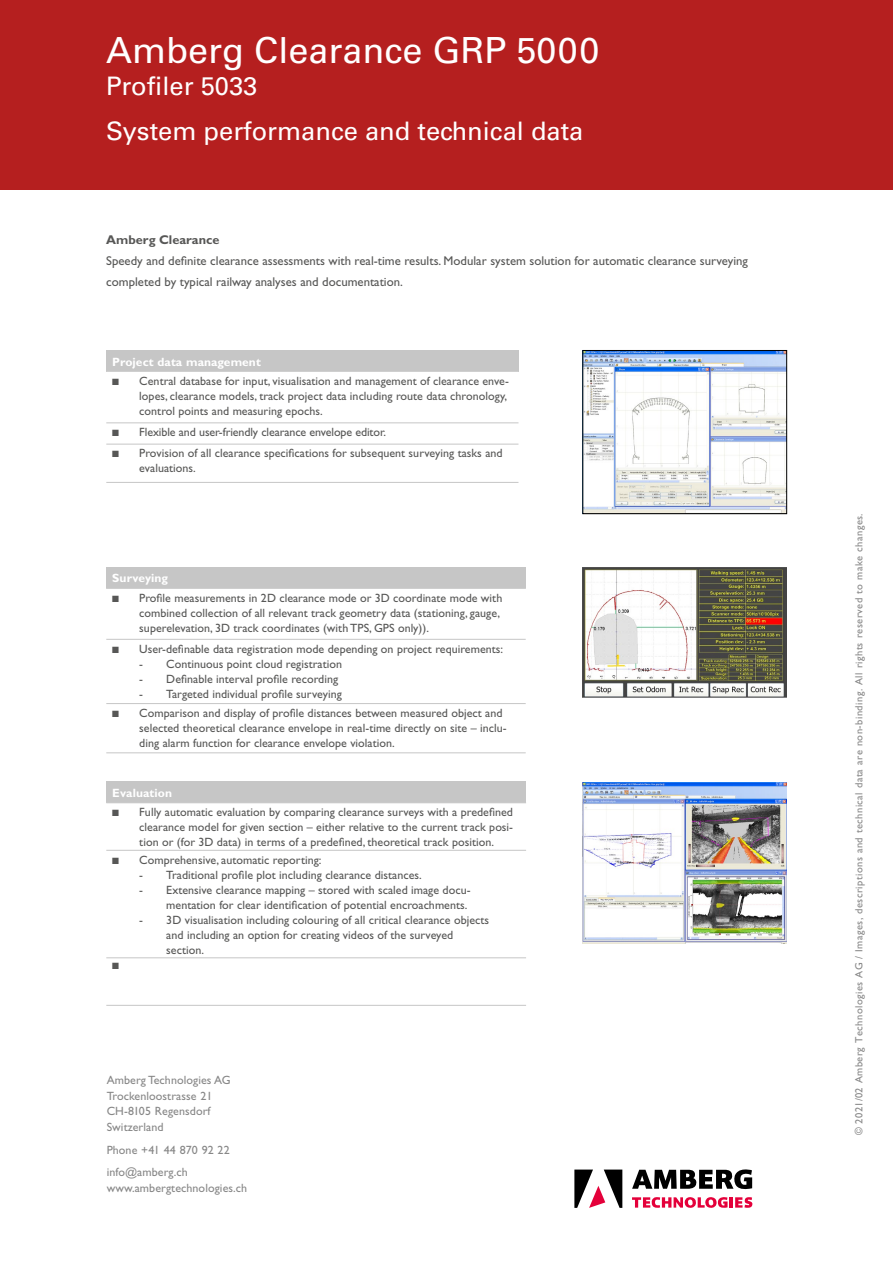
<style>
.page{position:relative;width:893px;height:1263px;background:#fff}
.page>*{position:absolute;margin:0;border:0;box-sizing:border-box;transform-origin:0 0}
.t1{font:36px "Univers";color:#fff}
.t2{font:25.5px/45px "Univers";color:#fff}
.t3{font:12.75px/21px "Gill Sans";color:#575756}
.t4{font:700 12.75px "Gill Sans";color:#575756}
.t5{font:12px/15px "Gill Sans";letter-spacing:.005em;color:#575756}
.t6{font:12px/15.8px "Gill Sans";letter-spacing:.005em;color:#878787}
.t7{font:700 12px "Gill Sans";letter-spacing:.005em;color:#fff}
.t8{font:10.5px "Gill Sans";letter-spacing:.045em;color:#878787}
.t9{font:500 9px "ITC Zapf Dingbats";color:#575756}
</style>
<div class="page">
<div style="left:0;top:0;width:893px;height:189px;background:#b51f1f"></div>
<div style="left:106px;top:567px;width:420px;height:21px;background:#c6c6c6"></div>
<svg style="left:107px;top:638px;width:418px;height:1px"></svg>
<hr style="left:106px;top:588px;width:420px;height:1px;background:#c6c6c6">
<hr style="left:106px;top:639px;width:420px;height:1px;background:#c6c6c6">
<hr style="left:106px;top:703px;width:420px;height:1px;background:#c6c6c6">
<hr style="left:106px;top:752px;width:420px;height:1px;background:#c6c6c6">
<div style="left:106px;top:351px;width:412px;height:21px;background:#c6c6c6"></div>
<svg style="left:106px;top:422px;width:412px;height:22px"></svg>
<hr style="left:106px;top:423px;width:412px;height:1px;background:#c6c6c6">
<hr style="left:106px;top:444px;width:412px;height:1px;background:#c6c6c6">
<hr style="left:106px;top:482px;width:412px;height:1px;background:#c6c6c6">
<div style="left:106px;top:782px;width:420px;height:21px;background:#c6c6c6"></div>
<svg style="left:106px;top:803px;width:420px;height:156px"></svg>
<hr style="left:106px;top:850px;width:420px;height:1px;background:#c6c6c6">
<hr style="left:106px;top:957px;width:420px;height:1px;background:#c6c6c6">
<hr style="left:106px;top:1005px;width:420px;height:1px;background:#c6c6c6">
<img style="left:582px;top:782px;width:205px;height:162px">
<img style="left:583px;top:567px;width:204px;height:130px">
<svg style="left:632px;top:1169px;width:120px;height:21px"></svg>
<svg style="left:574px;top:1169px;width:48px;height:39px"></svg>
<svg style="left:632px;top:1197px;width:120px;height:11px"></svg>
<img style="left:584px;top:352px;width:201px;height:160px">
<div style="left:582px;top:350px;width:205px;height:164px;border:1px solid #000"></div>
<h1 class="t1" style="left:106px;top:29px;width:495px">Amberg Clearance GRP 5000</h1>
<h2 class="t2" style="left:106px;top:64px;width:479px">Profiler 5033<br>System performance and technical data</h2>
<p class="t4" style="left:106px;top:232px;width:115px">Amberg Clearance</p>
<p class="t3" style="left:106px;top:250px;width:643px">Speedy and definite clearance assessments with real-time results. Modular system solution for automatic clearance surveying completed by typical railway analyses and documentation.</p>
<p class="t7" style="left:112px;top:355px;width:150px">Project data management</p>
<p class="t5" style="left:139px;top:374px;width:371px;text-indent:-27px">■ Central database for input, visualisation and management of clearance enve&shy;lopes, clearance models, track project data including route data chronology, control points and measuring epochs.</p>
<p class="t5" style="left:112px;top:425px;width:275px">■ Flexible and user-friendly clearance envelope editor.</p>
<p class="t5" style="left:139px;top:446px;width:365px;text-indent:-27px">■ Provision of all clearance specifications for subsequent surveying tasks and evaluations.</p>
<p class="t7" style="left:112px;top:571px;width:57px">Surveying</p>
<p class="t5" style="left:139px;top:590px;width:364px;text-indent:-27px">■ Profile measurements in 2D clearance mode or 3D coordinate mode with combined collection of all relevant track geometry data (stationing, gauge, superelevation, 3D track coordinates (with TPS, GPS only)).</p>
<p class="t5" style="left:112px;top:641px;width:392px">■ User-definable data registration mode depending on project requirements:</p>
<p class="t5" style="left:139px;top:656px;width:204px">- Continuous point cloud registration</p>
<p class="t5" style="left:139px;top:671px;width:200px">- Definable interval profile recording</p>
<p class="t5" style="left:139px;top:686px;width:204px">- Targeted individual profile surveying</p>
<p class="t5" style="left:139px;top:705px;width:369px;text-indent:-27px">■ Comparison and display of profile distances between measured object and selected theoretical clearance envelope in real-time directly on site – inclu&shy;ding alarm function for clearance envelope violation.</p>
<p class="t7" style="left:112px;top:786px;width:61px">Evaluation</p>
<p class="t5" style="left:139px;top:804px;width:375px;text-align:justify;text-indent:-27px">■ Fully automatic evaluation by comparing clearance surveys with a predefined clearance model for given section – either relative to the current track posi&shy;tion or (for 3D data) in terms of a predefined, theoretical track position.</p>
<p class="t5" style="left:112px;top:852px;width:211px">■ Comprehensive, automatic reporting:</p>
<p class="t5" style="left:139px;top:867px;width:284px">- Traditional profile plot including clearance distances.</p>
<p class="t5" style="left:139px;top:882px;width:333px;text-align:right">- Extensive clearance mapping – stored with scaled image docu&shy;mentation for clear identification of potential encroachments.</p>
<p class="t5" style="left:166px;top:912px;width:324px;text-indent:-27px">- 3D visualisation including colouring of all critical clearance objects and including an option for creating videos of the surveyed section.</p>
<p class="t9" style="left:112px;top:962px;width:8px">■</p>
<p class="t6" style="left:107px;top:1072px;width:126px">Amberg Technologies AG<br>Trockenloostrasse 21<br>CH-8105 Regensdorf<br>Switzerland</p>
<p class="t6" style="left:107px;top:1138px;width:125px;line-height:22.5px">Phone +41 44 870 92 22 info@amberg.ch</p>
<p class="t6" style="left:107px;top:1180px;width:142px">www.ambergtechnologies.ch</p>
<p class="t8" style="left:853px;top:1135px;width:624px;rotate:-90deg">© 2021/02 Amberg Technologies AG / Images, descriptions and technical data are non-binding. All rights reserved to make changes.</p>
</div>
